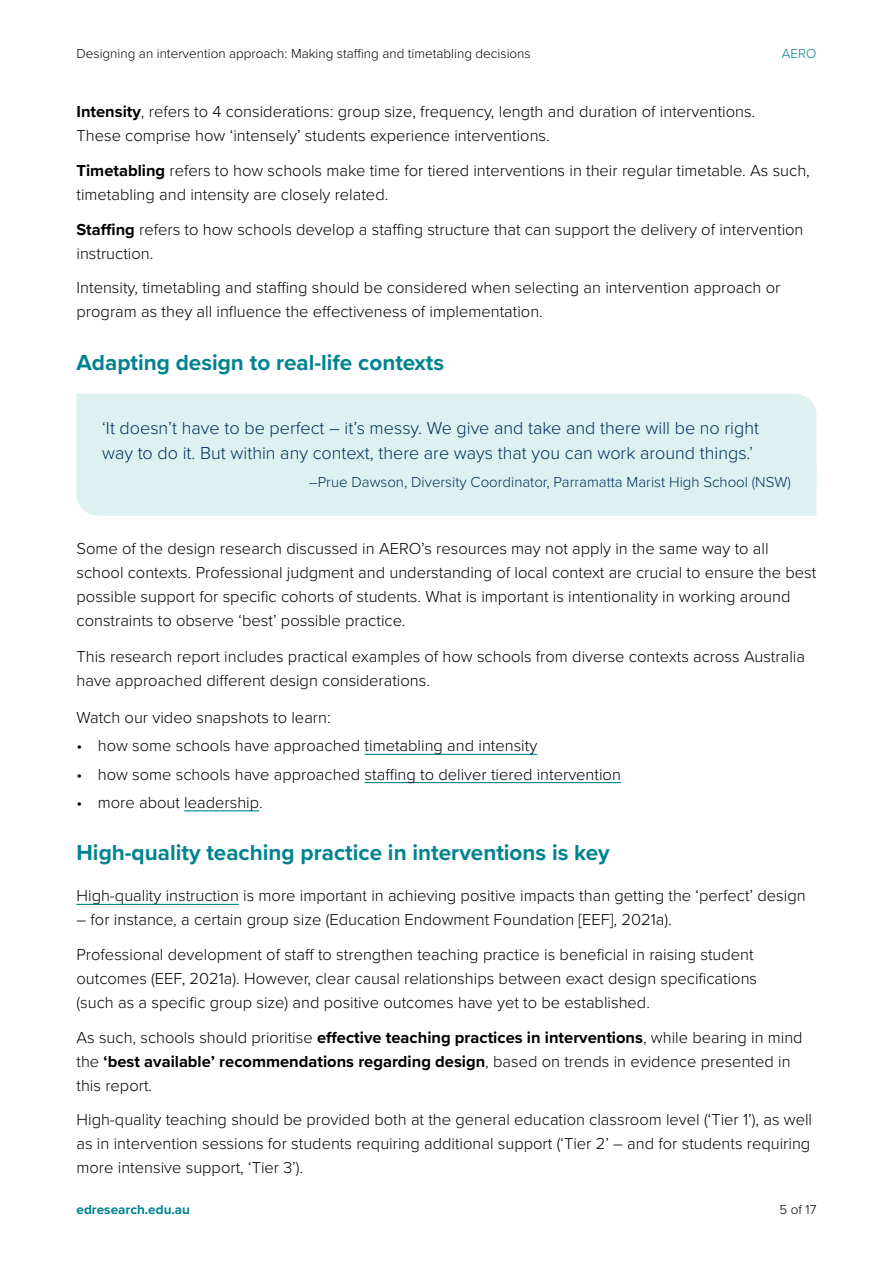
<style>
.page{position:relative;width:893px;height:1263px;background:#fff}
.page>*{position:absolute;margin:0;border:0;box-sizing:border-box;transform-origin:0 0}
.t1{font:700 22.5px "Proxima Nova";color:#01838f}
.Quotes___source_name{font:300 18px/25.5px "Proxima Nova";color:#00305e}
.t2{font:300 16.5px/24px "Proxima Nova";color:#000}
.Source_name{font:300 15px "Proxima Nova";color:#00305e}
.t3{font:300 13.5px "Proxima Nova";color:#000}
.t4{font:700 13.5px "Proxima Nova";color:#01838f}
.t5{font:300 13.5px "Proxima Nova";color:#01838f}
.s1{font-weight:700}
</style>
<div class="page">
<div style="left:77px;top:394px;width:739px;height:56px;background:#ddf1f0"></div>
<div style="left:77px;top:450px;width:739px;height:66px;background:#ddf1f0"></div>
<hr style="left:365px;top:754px;width:172px;height:1px;background:#01838f">
<hr style="left:365px;top:782px;width:256px;height:1px;background:#01838f">
<hr style="left:184px;top:810px;width:75px;height:1px;background:#01838f">
<hr style="left:77px;top:904px;width:162px;height:1px;background:#01838f">
<p class="t3" style="left:77px;top:43px;width:456px">Designing an intervention approach: Making staffing and timetabling decisions</p>
<p class="t5" style="left:782px;top:43px;width:36px">AERO</p>
<p class="t2" style="left:77px;top:99px;width:680px"><span class="s1">Intensity</span>, refers to 4 considerations: group size, frequency, length and duration of interventions.<br>These comprise how ‘intensely’ students experience interventions.</p>
<p class="t2" style="left:77px;top:158px;width:735px"><span class="s1">Timetabling</span> refers to how schools make time for tiered interventions in their regular timetable. As such, timetabling and intensity are closely related.</p>
<p class="t2" style="left:77px;top:216px;width:728px"><span class="s1">Staffing</span> refers to how schools develop a staffing structure that can support the delivery of intervention instruction.</p>
<p class="t2" style="left:77px;top:275px;width:705px">Intensity, timetabling and staffing should be considered when selecting an intervention approach or program as they all influence the effectiveness of implementation.</p>
<h2 class="t1" style="left:77px;top:345px;width:369px">Adapting design to real-life contexts</h2>
<p class="Quotes___source_name" style="left:102px;top:414px;width:658px">‘It doesn’t have to be perfect – it’s messy. We give and take and there will be no right way to do it. But within any context, there are ways that you can work around things.’</p>
<p class="Source_name" style="left:309px;top:471px;width:484px">–Prue Dawson, Diversity Coordinator, Parramatta Marist High School (NSW)</p>
<p class="t2" style="left:77px;top:535px;width:741px">Some of the design research discussed in AERO’s resources may not apply in the same way to all school contexts. Professional judgment and understanding of local context are crucial to ensure the best possible support for specific cohorts of students. What is important is intentionality in working around constraints to observe ‘best’ possible practice.</p>
<p class="t2" style="left:77px;top:644px;width:730px">This research report includes practical examples of how schools from diverse contexts across Australia have approached different design considerations.</p>
<p class="t2" style="left:77px;top:705px;width:256px">Watch our video snapshots to learn:</p>
<p class="t2" style="left:77px;top:733px;width:462px">• how some schools have approached timetabling and intensity</p>
<p class="t2" style="left:77px;top:761px;width:546px">• how some schools have approached staffing to deliver tiered intervention</p>
<p class="t2" style="left:77px;top:789px;width:188px">• more about leadership.</p>
<h2 class="t1" style="left:77px;top:836px;width:535px">High-quality teaching practice in interventions is key</h2>
<p class="t2" style="left:77px;top:883px;width:731px">High-quality instruction is more important in achieving positive impacts than getting the ‘perfect’ design</p>
<p class="t2" style="left:77px;top:907px;width:597px">– for instance, a certain group size (Education Endowment Foundation [EEF], 2021a).</p>
<p class="t2" style="left:77px;top:942px;width:682px">Professional development of staff to strengthen teaching practice is beneficial in raising student outcomes (EEF, 2021a). However, clear causal relationships between exact design specifications (such as a specific group size) and positive outcomes have yet to be established.</p>
<p class="t2" style="left:77px;top:1024px;width:728px">As such, schools should prioritise <span class="s1">effective teaching practices in interventions</span>, while bearing in mind the <span class="s1">‘best available’ recommendations regarding design</span>, based on trends in evidence presented in this report.</p>
<p class="t2" style="left:77px;top:1107px;width:737px;text-align:justify">High-quality teaching should be provided both at the general education classroom level (‘Tier 1’), as well as in intervention sessions for students requiring additional support (‘Tier 2’ – and for students requiring more intensive support, ‘Tier 3’).</p>
<p class="t4" style="left:77px;top:1200px;width:115px">edresearch.edu.au</p>
<p class="t3" style="left:779px;top:1200px;width:39px">5 of 17</p>
</div>
